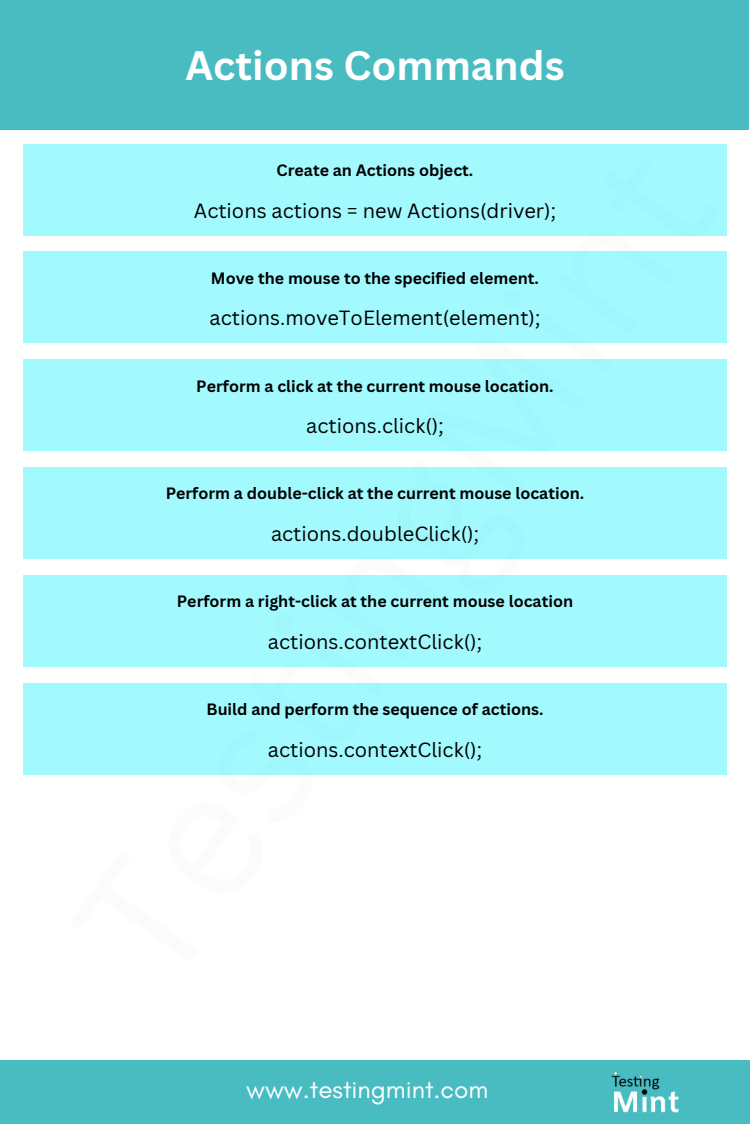
<style>
.page{position:relative;width:750px;height:1125px;background:#fff}
.page>*{position:absolute;margin:0;border:0;box-sizing:border-box;transform-origin:0 0}
.t1{font:700 40px "Canva Sans";color:#fff}
.t2{font:26.1px "Glacial Indifference";color:#fff}
.t3{font:20px "Canva Sans";color:#000}
.t4{font:700 16px "Canva Sans";color:#000}
</style>
<div class="page">
<div style="left:0;top:0;width:749px;height:129px;background:#49bcc2"></div>
<div style="left:23px;top:144px;width:703px;height:91px;background:#a2faff"></div>
<div style="left:23px;top:575px;width:703px;height:92px;background:#a2faff"></div>
<div style="left:23px;top:683px;width:703px;height:92px;background:#a2faff"></div>
<div style="left:23px;top:360px;width:703px;height:91px;background:#a2faff"></div>
<div style="left:23px;top:252px;width:703px;height:91px;background:#a2faff"></div>
<div style="left:23px;top:467px;width:703px;height:92px;background:#a2faff"></div>
<div style="left:0;top:1060px;width:750px;height:64px;background:#49bcc2"></div>
<img style="left:612px;top:1072px;width:67px;height:41px">
<h1 class="t1" style="left:185px;top:37px;width:381px">Actions Commands</h1>
<p class="t4" style="left:277px;top:159px;width:198px">Create an Actions object.</p>
<p class="t3" style="left:194px;top:196px;width:364px">Actions actions = new Actions(driver);</p>
<p class="t4" style="left:211px;top:267px;width:330px">Move the mouse to the specified element.</p>
<p class="t3" style="left:210px;top:304px;width:332px">actions.moveToElement(element);</p>
<p class="t4" style="left:196px;top:375px;width:359px">Perform a click at the current mouse location.</p>
<p class="t3" style="left:306px;top:412px;width:139px">actions.click();</p>
<p class="t4" style="left:166px;top:482px;width:420px">Perform a double-click at the current mouse location.</p>
<p class="t3" style="left:271px;top:519px;width:209px">actions.doubleClick();</p>
<p class="t4" style="left:177px;top:590px;width:398px">Perform a right-click at the current mouse location</p>
<p class="t3" style="left:268px;top:627px;width:216px">actions.contextClick();</p>
<p class="t4" style="left:207px;top:698px;width:338px">Build and perform the sequence of actions.</p>
<p class="t3" style="left:268px;top:735px;width:216px">actions.contextClick();</p>
<h2 class="t2" style="left:246px;top:1073px;width:244px">www.testingmint.com</h2>
</div>
